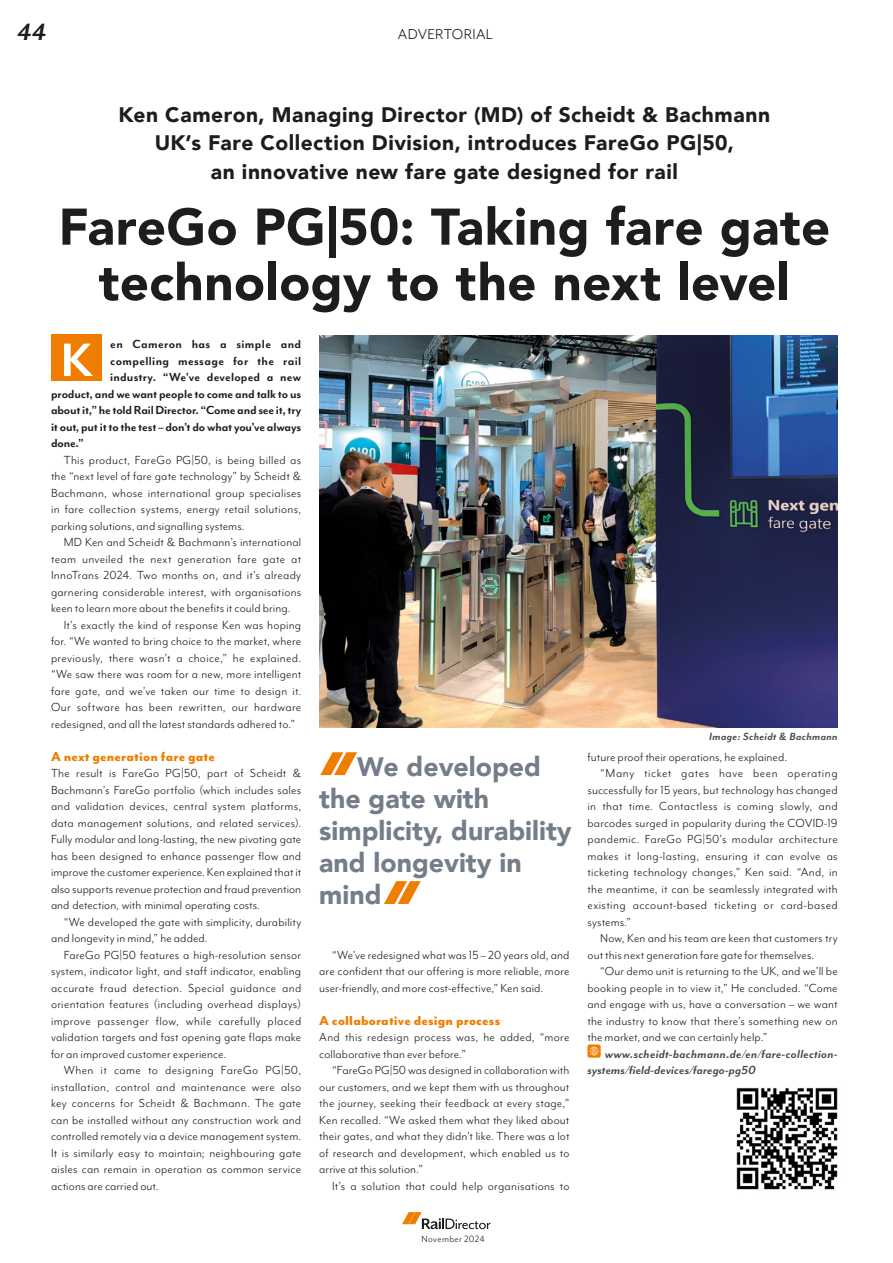
<style>
.page{position:relative;width:893px;height:1263px;background:#fff}
.page>*{position:absolute;margin:0;border:0;box-sizing:border-box;transform-origin:0 0}
.t1{font:700 54px "Mr Eaves Mod OT";color:#fff}
.t2{font:900 51px/55.5px "Avenir";letter-spacing:.005em;color:#1d1d1b;text-align:center}
.t3{font:italic 700 27px "Mr Eaves Mod OT";color:#1d1d1b}
.t4{font:900 26.7px/32px "Avenir";color:#747d89}
.t5{font:900 21px/28.5px "Avenir";letter-spacing:.025em;color:#1d1d1b;text-align:center}
.t6{font:16.5px "Mr Eaves Mod OT";letter-spacing:.02em;color:#1d1d1b}
.t7{font:800 15px "Mr Eaves Mod OT";letter-spacing:.01em;color:#ef7d00}
.t8{font:13.5px/16.5px "Mr Eaves Mod OT";letter-spacing:.01em;color:#1d1d1b;text-align:justify}
.t9{font:700 13.5px "Mr Eaves Mod OT";letter-spacing:-.01em;color:#1d1d1b}
.t10{font:italic 700 13.5px/16.5px "Mr Eaves Mod OT";letter-spacing:.015em;color:#444c52}
.t11{font:700 13.5px "Mr Eaves Mod OT";letter-spacing:.025em;color:#1d1d1b}
.t12{font:13.5px "Mr Eaves Mod OT";letter-spacing:.03em;color:#1d1d1b}
.t13{font:13.5px "Mr Eaves Mod OT";letter-spacing:.04em;color:#1d1d1b}
.t14{font:700 13.5px "Mr Eaves Mod OT";letter-spacing:.015em;color:#1d1d1b}
.t15{font:italic 700 12px "Mr Eaves Mod OT";letter-spacing:.025em;color:#444c52}
.t16{font:10.5px "Mr Eaves Mod OT";letter-spacing:.03em;color:#1d1d1b}
</style>
<div class="page">
<svg style="left:587px;top:1044px;width:14px;height:14px"></svg>
<svg style="left:590px;top:1047px;width:8px;height:8px"></svg>
<div style="left:51px;top:334px;width:51px;height:47px;background:#ef7d00"></div>
<img style="left:736px;top:1087px;width:102px;height:103px">
<img style="left:319px;top:336px;width:519px;height:392px">
<svg style="left:320px;top:752px;width:37px;height:23px"></svg>
<svg style="left:384px;top:881px;width:37px;height:23px"></svg>
<svg style="left:402px;top:1212px;width:88px;height:17px"></svg>
<h3 class="t3" style="left:17px;top:17px;width:31px">44</h3>
<p class="t6" style="left:398px;top:25px;width:97px">ADVERTORIAL</p>
<h3 class="t5" style="left:119px;top:99px;width:653px">Ken Cameron, Managing Director (MD) of Scheidt &amp; Bachmann<br>UK’s Fare Collection Division, introduces FareGo PG|50,<br>an innovative new fare gate designed for rail</h3>
<h2 class="t2" style="left:59px;top:198px;width:773px">FareGo PG|50: Taking fare gate technology to the next level</h2>
<p class="t11" style="left:110px;top:336px;width:192px">en Cameron has a simple and</p>
<p class="t11" style="left:110px;top:353px;width:192px">compelling message for the rail</p>
<p class="t14" style="left:110px;top:369px;width:192px">industry. “We’ve developed a new</p>
<p class="t9" style="left:51px;top:386px;width:252px">product, and we want people to come and talk to us</p>
<p class="t9" style="left:51px;top:402px;width:252px">about it,” he told Rail Director. “Come and see it, try</p>
<p class="t9" style="left:51px;top:419px;width:252px">it out, put it to the test – don’t do what you’ve always</p>
<p class="t9" style="left:51px;top:435px;width:35px">done.”</p>
<p class="t8" style="left:51px;top:451px;width:252px;text-indent:13px">This product, FareGo PG|50, is being billed as the “next level of fare gate technology” by Scheidt &amp; Bachmann, whose international group specialises in fare collection systems, energy retail solutions, parking solutions, and signalling systems.</p>
<p class="t8" style="left:64px;top:534px;width:239px">MD Ken and Scheidt &amp; Bachmann’s international</p>
<p class="t8" style="left:51px;top:550px;width:252px">team unveiled the next generation fare gate at</p>
<p class="t8" style="left:51px;top:567px;width:252px">InnoTrans 2024. Two months on, and it’s already</p>
<p class="t8" style="left:51px;top:583px;width:252px">garnering considerable interest, with organisations</p>
<p class="t8" style="left:51px;top:600px;width:241px">keen to learn more about the benefits it could bring.</p>
<p class="t8" style="left:64px;top:616px;width:239px">It’s exactly the kind of response Ken was hoping</p>
<p class="t8" style="left:51px;top:633px;width:252px">for. “We wanted to bring choice to the market, where</p>
<p class="t8" style="left:51px;top:649px;width:252px">previously, there wasn’t a choice,” he explained.</p>
<p class="t8" style="left:51px;top:666px;width:252px">“We saw there was room for a new, more intelligent</p>
<p class="t8" style="left:51px;top:682px;width:252px">fare gate, and we’ve taken our time to design it.</p>
<p class="t8" style="left:51px;top:699px;width:252px">Our software has been rewritten, our hardware</p>
<p class="t8" style="left:51px;top:715px;width:246px">redesigned, and all the latest standards adhered to.”</p>
<p class="t7" style="left:51px;top:747px;width:165px">A next generation fare gate</p>
<p class="t8" style="left:51px;top:765px;width:252px">The result is FareGo PG|50, part of Scheidt &amp; Bachmann’s FareGo portfolio (which includes sales and validation devices, central system platforms, data management solutions, and related services).<br>Fully modular and long-lasting, the new pivoting gate has been designed to enhance passenger flow and improve the customer experience. Ken explained that it also supports revenue protection and fraud prevention and detection, with minimal operating costs.</p>
<p class="t8" style="left:51px;top:913px;width:252px;text-indent:13px">“We developed the gate with simplicity, durability and longevity in mind,” he added.</p>
<p class="t8" style="left:51px;top:946px;width:252px;text-indent:13px">FareGo PG|50 features a high-resolution sensor system, indicator light, and staff indicator, enabling accurate fraud detection. Special guidance and orientation features (including overhead displays) improve passenger flow, while carefully placed validation targets and fast opening gate flaps make for an improved customer experience.</p>
<p class="t8" style="left:51px;top:1062px;width:252px;text-indent:13px">When it came to designing FareGo PG|50, installation, control and maintenance were also key concerns for Scheidt &amp; Bachmann. The gate can be installed without any construction work and controlled remotely via a device management system.<br>It is similarly easy to maintain; neighbouring gate aisles can remain in operation as common service actions are carried out.</p>
<h1 class="t1" style="left:60px;top:329px;width:34px">K</h1>
<h3 class="t4" style="left:319px;top:750px;width:254px;text-indent:38px">We developed the gate with simplicity, durability and longevity in mind</h3>
<p class="t8" style="left:319px;top:946px;width:252px;text-indent:13px">“We’ve redesigned what was 15 – 20 years old, and are confident that our offering is more reliable, more user-friendly, and more cost-effective,” Ken said.</p>
<p class="t7" style="left:319px;top:1011px;width:183px">A collaborative design process</p>
<p class="t8" style="left:319px;top:1029px;width:252px">And this redesign process was, he added, “more collaborative than ever before.”</p>
<p class="t8" style="left:319px;top:1062px;width:252px;text-indent:13px">“FareGo PG|50 was designed in collaboration with our customers, and we kept them with us throughout the journey, seeking their feedback at every stage,” Ken recalled. “We asked them what they liked about their gates, and what they didn’t like. There was a lot of research and development, which enabled us to arrive at this solution.”</p>
<p class="t8" style="left:332px;top:1177px;width:239px">It’s a solution that could help organisations to</p>
<p class="t15" style="left:709px;top:730px;width:130px">Image: Scheidt &amp; Bachmann</p>
<p class="t8" style="left:587px;top:748px;width:201px">future proof their operations, he explained.</p>
<p class="t13" style="left:600px;top:766px;width:239px">“Many ticket gates have been operating</p>
<p class="t8" style="left:587px;top:781px;width:252px">successfully for 15 years, but technology has changed</p>
<p class="t8" style="left:587px;top:798px;width:252px">in that time. Contactless is coming slowly, and</p>
<p class="t8" style="left:587px;top:814px;width:252px">barcodes surged in popularity during the COVID-19</p>
<p class="t8" style="left:587px;top:831px;width:252px">pandemic. FareGo PG|50’s modular architecture</p>
<p class="t8" style="left:587px;top:847px;width:252px">makes it long-lasting, ensuring it can evolve as</p>
<p class="t8" style="left:587px;top:864px;width:252px">ticketing technology changes,” Ken said. “And, in</p>
<p class="t8" style="left:587px;top:880px;width:252px">the meantime, it can be seamlessly integrated with</p>
<p class="t12" style="left:587px;top:898px;width:252px">existing account-based ticketing or card-based</p>
<p class="t8" style="left:587px;top:913px;width:45px">systems.”</p>
<p class="t8" style="left:600px;top:930px;width:239px">Now, Ken and his team are keen that customers try</p>
<p class="t8" style="left:587px;top:946px;width:228px">out this next generation fare gate for themselves.</p>
<p class="t8" style="left:600px;top:963px;width:239px">“Our demo unit is returning to the UK, and we’ll be</p>
<p class="t8" style="left:587px;top:979px;width:252px">booking people in to view it,” He concluded. “Come</p>
<p class="t8" style="left:587px;top:996px;width:252px">and engage with us, have a conversation – we want</p>
<p class="t8" style="left:587px;top:1012px;width:252px">the industry to know that there’s something new on</p>
<p class="t8" style="left:587px;top:1029px;width:182px">the market, and we can certainly help.”</p>
<p class="t10" style="left:587px;top:1045px;width:252px;text-indent:18px">www.scheidt-bachmann.de/en/fare-collection&shy;systems/field-devices/farego-pg50</p>
<p class="t16" style="left:422px;top:1233px;width:65px">November 2024</p>
</div>
